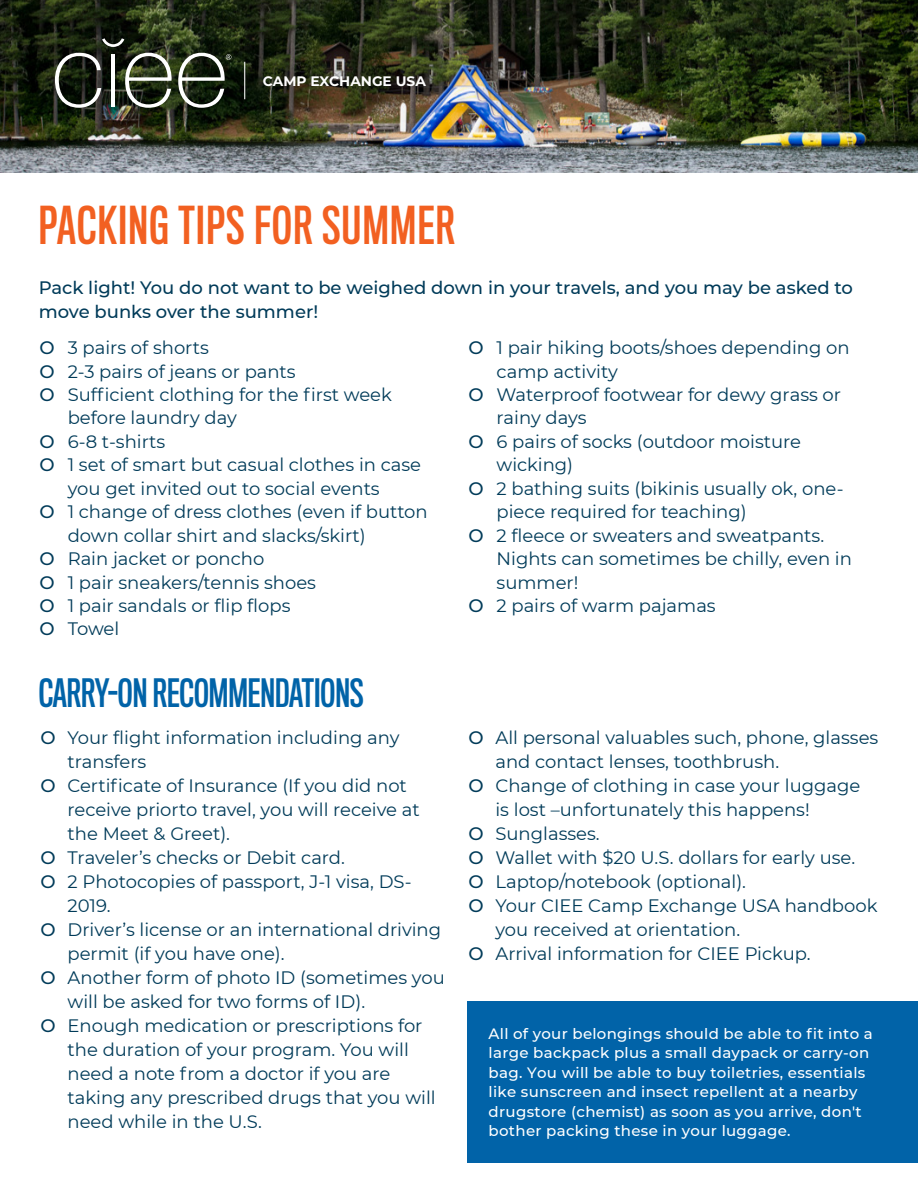
<style>
.page{position:relative;width:918px;height:1188px;background:#fff}
.page>*{position:absolute;margin:0;border:0;box-sizing:border-box;transform-origin:0 0}
.t1{font:48px "Titling Gothic FB Comp Standard";letter-spacing:.03em;color:#f26021}
.t2{font:36px "Titling Gothic FB Comp Standard";color:#0163a8}
.t3{font:18px/24px "Montserrat";color:#013b59}
.t4{font:500 18px/24px "Montserrat";color:#013b59}
.t5{font:500 15px/19.5px "Montserrat";letter-spacing:.02em;color:#fff}
.t6{font:700 13.8px "Montserrat";color:#fff}
.s1{font-weight:500}
</style>
<div class="page">
<img style="left:0;top:0;width:918px;height:172px">
<hr style="left:244px;top:62px;width:1px;height:37px;background:#fff">
<svg style="left:55px;top:53px;width:46px;height:55px;background:#42473e"></svg>
<hr style="left:111px;top:54px;width:4px;height:53px;background:#fff">
<svg style="left:125px;top:53px;width:47px;height:55px"></svg>
<svg style="left:102px;top:38px;width:22px;height:9px"></svg>
<svg style="left:178px;top:53px;width:53px;height:55px"></svg>
<div style="left:467px;top:1001px;width:451px;height:161px;background:#0163a8"></div>
<p class="t6" style="left:263px;top:71px;width:165px">CAMP EXCHANGE USA</p>
<p class="t1" style="left:39px;top:197px;width:418px">PACKING TIPS FOR SUMMER</p>
<p class="t4" style="left:39px;top:275px;width:816px">Pack light! You do not want to be weighed down in your travels, and you may be asked to move bunks over the summer!</p>
<p class="t3" style="left:40px;top:335px;width:171px"><span class="s1">О</span> 3 pairs of shorts</p>
<p class="t3" style="left:40px;top:359px;width:258px"><span class="s1">О</span> 2-3 pairs of jeans or pants</p>
<p class="t3" style="left:68px;top:382px;width:326px;line-height:23.4px;text-indent:-28px"><span class="s1">О</span> Sufficient clothing for the first week before laundry day</p>
<p class="t3" style="left:40px;top:429px;width:127px"><span class="s1">О</span> 6-8 t-shirts</p>
<p class="t3" style="left:68px;top:453px;width:355px;line-height:23.4px;text-indent:-28px"><span class="s1">О</span> 1 set of smart but casual clothes in case you get invited out to social events</p>
<p class="t3" style="left:68px;top:500px;width:362px;line-height:23.4px;text-indent:-28px"><span class="s1">О</span> 1 change of dress clothes (even if button down collar shirt and slacks/skirt)</p>
<p class="t3" style="left:40px;top:546px;width:226px"><span class="s1">О</span> Rain jacket or poncho</p>
<p class="t3" style="left:40px;top:570px;width:278px"><span class="s1">О</span> 1 pair sneakers/tennis shoes</p>
<p class="t3" style="left:40px;top:593px;width:252px"><span class="s1">О</span> 1 pair sandals or flip flops</p>
<p class="t3" style="left:40px;top:616px;width:81px"><span class="s1">О</span> Towel</p>
<p class="t2" style="left:39px;top:672px;width:326px">CARRY-ON RECOMMENDATIONS</p>
<p class="t3" style="left:68px;top:725px;width:334px;text-indent:-27px"><span class="s1">О</span> Your flight information including any transfers</p>
<p class="t3" style="left:68px;top:773px;width:354px;text-indent:-27px"><span class="s1">О</span> Certificate of Insurance (If you did not receive priorto travel, you will receive at the Meet &amp; Greet).</p>
<p class="t3" style="left:41px;top:845px;width:306px"><span class="s1">О</span> Traveler’s checks or Debit card.</p>
<p class="t3" style="left:68px;top:869px;width:346px;text-indent:-27px"><span class="s1">О</span> 2 Photocopies of passport, J-1 visa, DS-<br>2019.</p>
<p class="t3" style="left:68px;top:917px;width:375px;text-indent:-27px"><span class="s1">О</span> Driver’s license or an international driving permit (if you have one).</p>
<p class="t3" style="left:68px;top:965px;width:379px;text-indent:-27px"><span class="s1">О</span> Another form of photo ID (sometimes you will be asked for two forms of ID).</p>
<p class="t3" style="left:68px;top:1013px;width:370px;text-indent:-27px"><span class="s1">О</span> Enough medication or prescriptions for the duration of your program. You will need a note from a doctor if you are taking any prescribed drugs that you will need while in the U.S.</p>
<p class="t3" style="left:497px;top:335px;width:355px;line-height:23.4px;text-indent:-28px"><span class="s1">О</span> 1 pair hiking boots/shoes depending on camp activity</p>
<p class="t3" style="left:497px;top:382px;width:346px;line-height:23.4px;text-indent:-28px"><span class="s1">О</span> Waterproof footwear for dewy grass or rainy days</p>
<p class="t3" style="left:497px;top:429px;width:306px;line-height:23.4px;text-indent:-28px"><span class="s1">О</span> 6 pairs of socks (outdoor moisture wicking)</p>
<p class="t3" style="left:497px;top:476px;width:348px;line-height:23.4px;text-indent:-28px"><span class="s1">О</span> 2 bathing suits (bikinis usually ok, one&shy;piece required for teaching)</p>
<p class="t3" style="left:497px;top:523px;width:357px;line-height:23.4px;text-indent:-28px"><span class="s1">О</span> 2 fleece or sweaters and sweatpants.<br>Nights can sometimes be chilly, even in summer!</p>
<p class="t3" style="left:468px;top:593px;width:249px"><span class="s1">О</span> 2 pairs of warm pajamas</p>
<p class="t3" style="left:495px;top:725px;width:384px;text-indent:-27px"><span class="s1">О</span> All personal valuables such, phone, glasses and contact lenses, toothbrush.</p>
<p class="t3" style="left:495px;top:773px;width:366px;text-indent:-27px"><span class="s1">О</span> Change of clothing in case your luggage is lost –unfortunately this happens!</p>
<p class="t3" style="left:468px;top:821px;width:133px"><span class="s1">О</span> Sunglasses.</p>
<p class="t3" style="left:468px;top:845px;width:388px"><span class="s1">О</span> Wallet with $20 U.S. dollars for early use.</p>
<p class="t3" style="left:468px;top:869px;width:279px"><span class="s1">О</span> Laptop/notebook (optional).</p>
<p class="t3" style="left:495px;top:893px;width:384px;text-indent:-27px"><span class="s1">О</span> Your CIEE Camp Exchange USA handbook you received at orientation.</p>
<p class="t3" style="left:468px;top:941px;width:344px"><span class="s1">О</span> Arrival information for CIEE Pickup.</p>
<p class="t5" style="left:489px;top:1023px;width:386px">All of your belongings should be able to fit into a large backpack plus a small daypack or carry-on bag. You will be able to buy toiletries, essentials like sunscreen and insect repellent at a nearby drugstore (chemist) as soon as you arrive, don't bother packing these in your luggage.</p>
</div>
